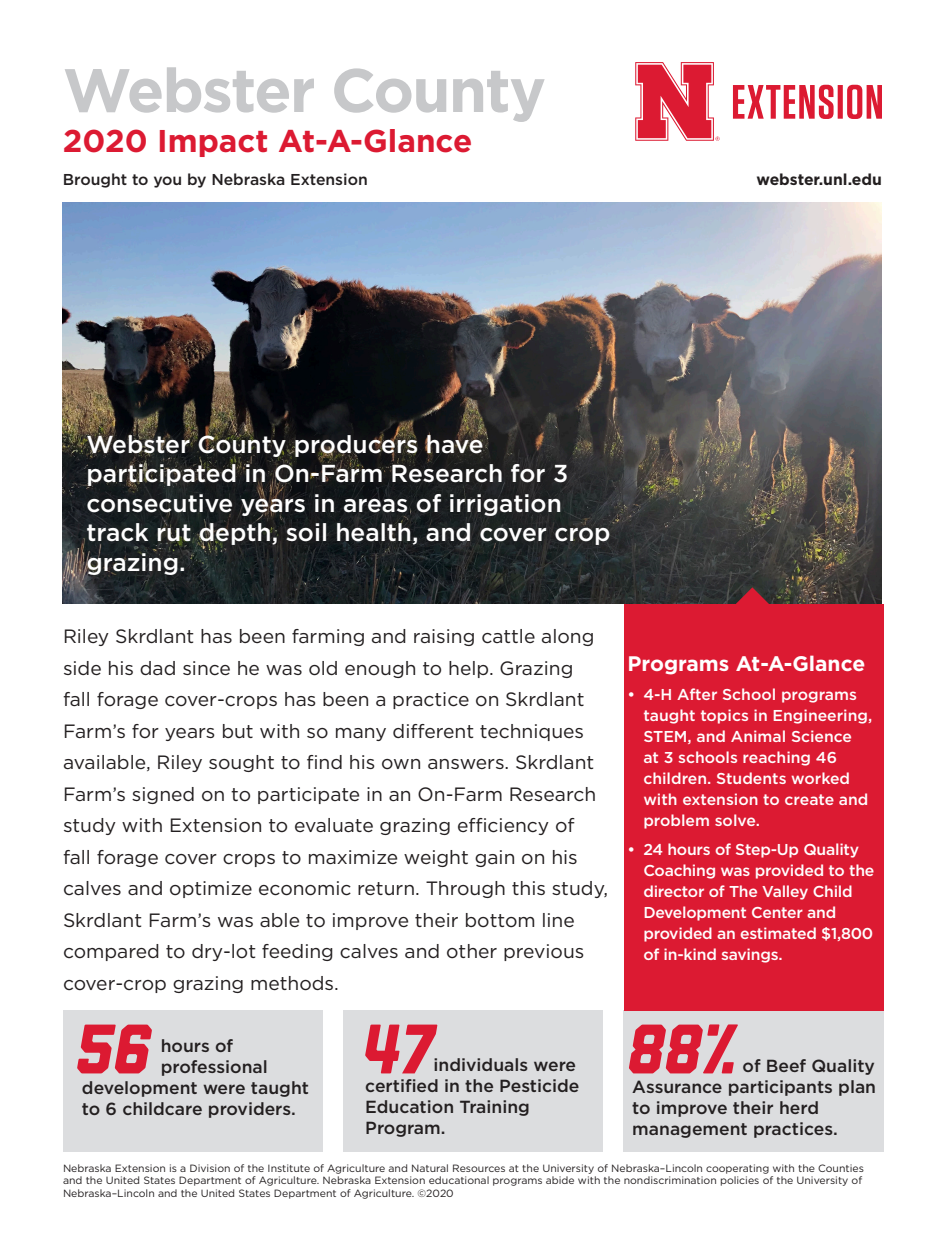
<style>
.page{position:relative;width:945px;height:1260px;background:#fff}
.page>*{position:absolute;margin:0;border:0;box-sizing:border-box;transform-origin:0 0}
.t1{font:italic 800 70px "Liberator";color:#dc1a32}
.t2{font:700 61.25px "Gotham";letter-spacing:-.03em;color:#c7c8ca}
.t3{font:700 31.5px "Gotham";color:#dc1a32}
.t4{font:500 24.5px/29.4px "Gotham";color:#fff}
.t5{font:700 21px "Gotham";color:#fff}
.t6{font:19.25px/31.5px "Gotham";color:#231f20}
.t7{font:500 17.5px/21px "Gotham";color:#231f20}
.t8{font:500 15.75px/21px "Gotham";letter-spacing:-.015em;color:#fff}
.t9{font:500 15.75px "Gotham";color:#231f20}
.t10{font:700 15.75px "Gotham";color:#231f20}
.t11{font:10.5px/12.6px "Gotham";color:#231f20}
</style>
<div class="page">
<img style="left:63px;top:203px;width:819px;height:401px">
<div style="left:343px;top:1010px;width:259px;height:142px;background:#dcdddf"></div>
<div style="left:623px;top:1010px;width:261px;height:142px;background:#dcdddf"></div>
<svg style="left:733px;top:85px;width:149px;height:34px"></svg>
<svg style="left:635px;top:62px;width:85px;height:79px"></svg>
<div style="left:624px;top:604px;width:260px;height:406px;background:#dc1a32"></div>
<div style="left:71px;top:418px;width:555px;height:173px;background:#231f20;opacity:.75"></div>
<svg style="left:736px;top:587px;width:33px;height:17px"></svg>
<div style="left:63px;top:1010px;width:259px;height:142px;background:#dcdddf"></div>
<p class="t2" style="left:63px;top:50px;width:485px">Webster County</p>
<p class="t3" style="left:63px;top:120px;width:411px">2020 Impact At-A-Glance</p>
<p class="t9" style="left:63px;top:169px;width:307px">Brought to you by Nebraska Extension</p>
<p class="t10" style="left:757px;top:169px;width:127px">webster.unl.edu</p>
<p class="t4" style="left:87px;top:429px;width:526px">Webster County producers have participated in On-Farm Research for 3 consecutive years in areas of irrigation track rut depth, soil health, and cover crop grazing.</p>
<p class="t6" style="left:63px;top:620px;width:547px">Riley Skrdlant has been farming and raising cattle along side his dad since he was old enough to help. Grazing<br>fall forage cover-crops has been a practice on Skrdlant Farm’s for years but with so many different techniques available, Riley sought to find his own answers. Skrdlant Farm’s signed on to participate in an On-Farm Research study with Extension to evaluate grazing efficiency of<br>fall forage cover crops to maximize weight gain on his calves and optimize economic return. Through this study, Skrdlant Farm’s was able to improve their bottom line compared to dry-lot feeding calves and other previous cover-crop grazing methods.</p>
<p class="t1" style="left:76px;top:1011px;width:76px">56</p>
<p class="t7" style="left:161px;top:1035px;width:74px">hours of</p>
<p class="t7" style="left:161px;top:1056px;width:109px">professional</p>
<p class="t7" style="left:82px;top:1077px;width:229px">development were taught to 6 childcare providers.</p>
<p class="t1" style="left:362px;top:1011px;width:74px">47</p>
<p class="t7" style="left:365px;top:1054px;width:216px;text-align:right">individuals were certified in the Pesticide</p>
<p class="t7" style="left:365px;top:1096px;width:166px">Education Training</p>
<p class="t7" style="left:365px;top:1117px;width:82px">Program.</p>
<p class="t5" style="left:628px;top:650px;width:239px">Programs At-A-Glance</p>
<p class="t8" style="left:643px;top:684px;width:231px;text-indent:-16px">• 4-H After School programs taught topics in Engineering,<br>STEM, and Animal Science<br>at 3 schools reaching 46 children. Students worked with extension to create and problem solve.</p>
<p class="t8" style="left:643px;top:839px;width:233px;text-indent:-16px">• 24 hours of Step-Up Quality<br>Coaching was provided to the director of The Valley Child<br>Development Center and provided an estimated $1,800 of in-kind savings.</p>
<p class="t1" style="left:628px;top:1011px;width:111px">88%</p>
<p class="t7" style="left:632px;top:1055px;width:245px;text-align:justify;text-indent:110px">of Beef Quality Assurance participants plan to improve their herd</p>
<p class="t7" style="left:632px;top:1118px;width:207px">management practices.</p>
<p class="t11" style="left:63px;top:1161px;width:803px">Nebraska Extension is a Division of the Institute of Agriculture and Natural Resources at the University of Nebraska–Lincoln cooperating with the Counties and the United States Department of Agriculture. Nebraska Extension educational programs abide with the nondiscrimination policies of the University of<br>Nebraska–Lincoln and the United States Department of Agriculture. ©2020</p>
</div>
